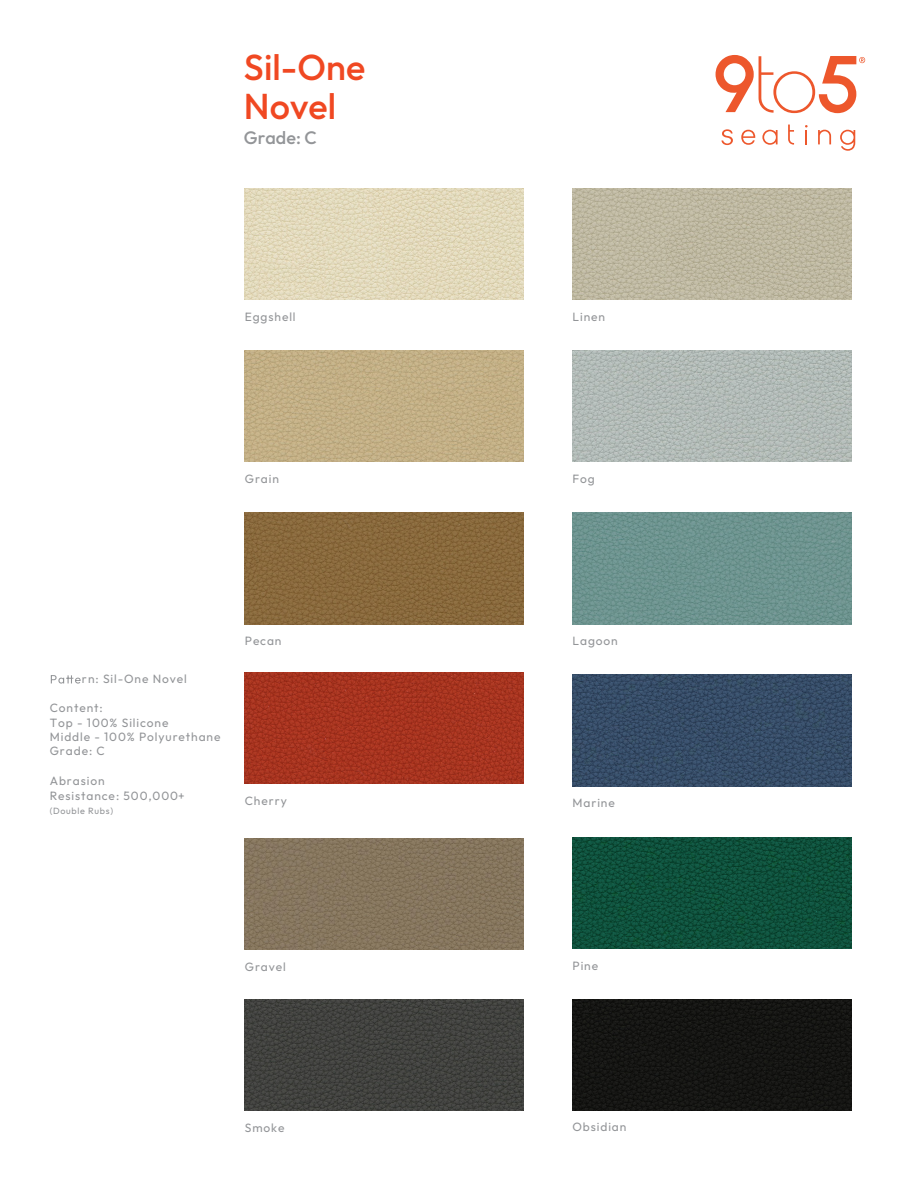
<style>
.page{position:relative;width:905px;height:1188px;background:#fff}
.page>*{position:absolute;margin:0;border:0;box-sizing:border-box;transform-origin:0 0}
.t1{font:500 36px/39.6px "Outfit";color:#f04822}
.t2{font:500 18px "Outfit";color:#939598}
.t3{font:12px/14.4px "Outfit";letter-spacing:.075em;color:#939598}
.t4{font:9px "Outfit";letter-spacing:.075em;color:#939598}
</style>
<div class="page">
<img style="left:572px;top:837px;width:279px;height:111px">
<img style="left:245px;top:673px;width:279px;height:111px">
<img style="left:572px;top:675px;width:279px;height:111px">
<img style="left:572px;top:513px;width:279px;height:111px">
<img style="left:572px;top:351px;width:279px;height:111px">
<img style="left:245px;top:189px;width:279px;height:111px">
<div style="left:572px;top:999px;width:279px;height:111px;background:#151513"></div>
<img style="left:245px;top:999px;width:279px;height:112px">
<img style="left:245px;top:838px;width:279px;height:112px">
<img style="left:245px;top:513px;width:279px;height:111px">
<img style="left:245px;top:351px;width:279px;height:111px">
<img style="left:572px;top:189px;width:279px;height:111px">
<svg style="left:51px;top:675px;width:30px;height:9px"></svg>
<svg style="left:721px;top:129px;width:12px;height:16px"></svg>
<svg style="left:762px;top:130px;width:15px;height:15px"></svg>
<svg style="left:788px;top:125px;width:6px;height:20px"></svg>
<svg style="left:805px;top:125px;width:2px;height:19px"></svg>
<svg style="left:818px;top:130px;width:13px;height:14px"></svg>
<svg style="left:840px;top:130px;width:15px;height:21px"></svg>
<svg style="left:741px;top:130px;width:14px;height:15px"></svg>
<svg style="left:715px;top:55px;width:150px;height:58px"></svg>
<h1 class="t1" style="left:244px;top:47px;width:123px">Sil-One<br>Novel</h1>
<h2 class="t2" style="left:244px;top:127px;width:74px">Grade: C</h2>
<p class="t3" style="left:245px;top:309px;width:52px">Eggshell</p>
<p class="t3" style="left:572px;top:309px;width:34px">Linen</p>
<p class="t3" style="left:245px;top:472px;width:36px">Grain</p>
<p class="t3" style="left:572px;top:472px;width:24px">Fog</p>
<p class="t3" style="left:82px;top:672px;width:106px">rn: Sil-One Novel</p>
<p class="t3" style="left:50px;top:701px;width:55px">Content:</p>
<p class="t3" style="left:50px;top:715px;width:172px">Top - 100% Silicone<br>Middle - 100% Polyurethane<br>Grade: C</p>
<p class="t3" style="left:50px;top:774px;width:136px">Abrasion<br>Resistance: 500,000+</p>
<p class="t4" style="left:50px;top:806px;width:65px">(Double Rubs)</p>
<p class="t3" style="left:245px;top:634px;width:38px">Pecan</p>
<p class="t3" style="left:572px;top:634px;width:47px">Lagoon</p>
<p class="t3" style="left:245px;top:793px;width:43px">Cherry</p>
<p class="t3" style="left:572px;top:796px;width:44px">Marine</p>
<p class="t3" style="left:245px;top:959px;width:43px">Gravel</p>
<p class="t3" style="left:572px;top:958px;width:27px">Pine</p>
<p class="t3" style="left:245px;top:1120px;width:41px">Smoke</p>
<p class="t3" style="left:572px;top:1120px;width:55px">Obsidian</p>
</div>
